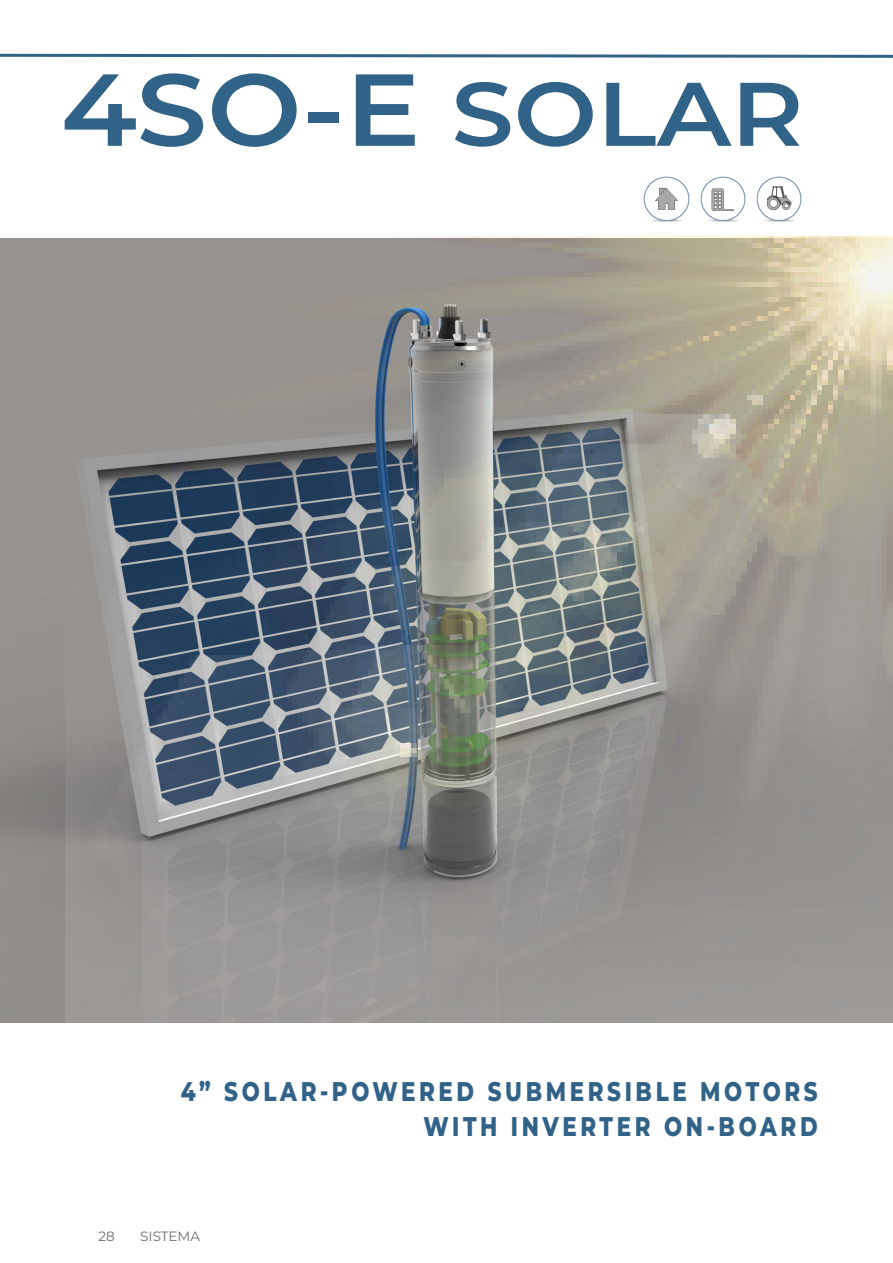
<style>
.page{position:relative;width:893px;height:1263px;background:#fff}
.page>*{position:absolute;margin:0;border:0;box-sizing:border-box;transform-origin:0 0}
.t1{font:600 102px "Montserrat";color:#316287;scale:1.1 1}
.t2{font:800 27px "Montserrat";letter-spacing:.17em;color:#316287;scale:.79 1}
.t3{font:13.5px "Montserrat";color:#6c6d70}
.s1{font-size:90px}
</style>
<div class="page">
<svg style="left:0;top:53px;width:893px;height:5px"></svg>
<img style="left:0;top:236px;width:893px;height:786px">
<img style="left:644px;top:176px;width:45px;height:46px">
<img style="left:700px;top:176px;width:45px;height:46px">
<img style="left:757px;top:176px;width:45px;height:46px">
<p class="t1" style="left:61px;top:37px;width:677px">4SO-E <span class="s1">SOLAR</span></p>
<p class="t2" style="left:181px;top:1071px;width:808px">4” SOLAR-POWERED SUBMERSIBLE MOTORS</p>
<p class="t2" style="left:423px;top:1106px;width:500px">WITH INVERTER ON-BOARD</p>
<p class="t3" style="left:99px;top:1227px;width:18px">28</p>
<p class="t3" style="left:140px;top:1227px;width:61px">SISTEMA</p>
</div>
